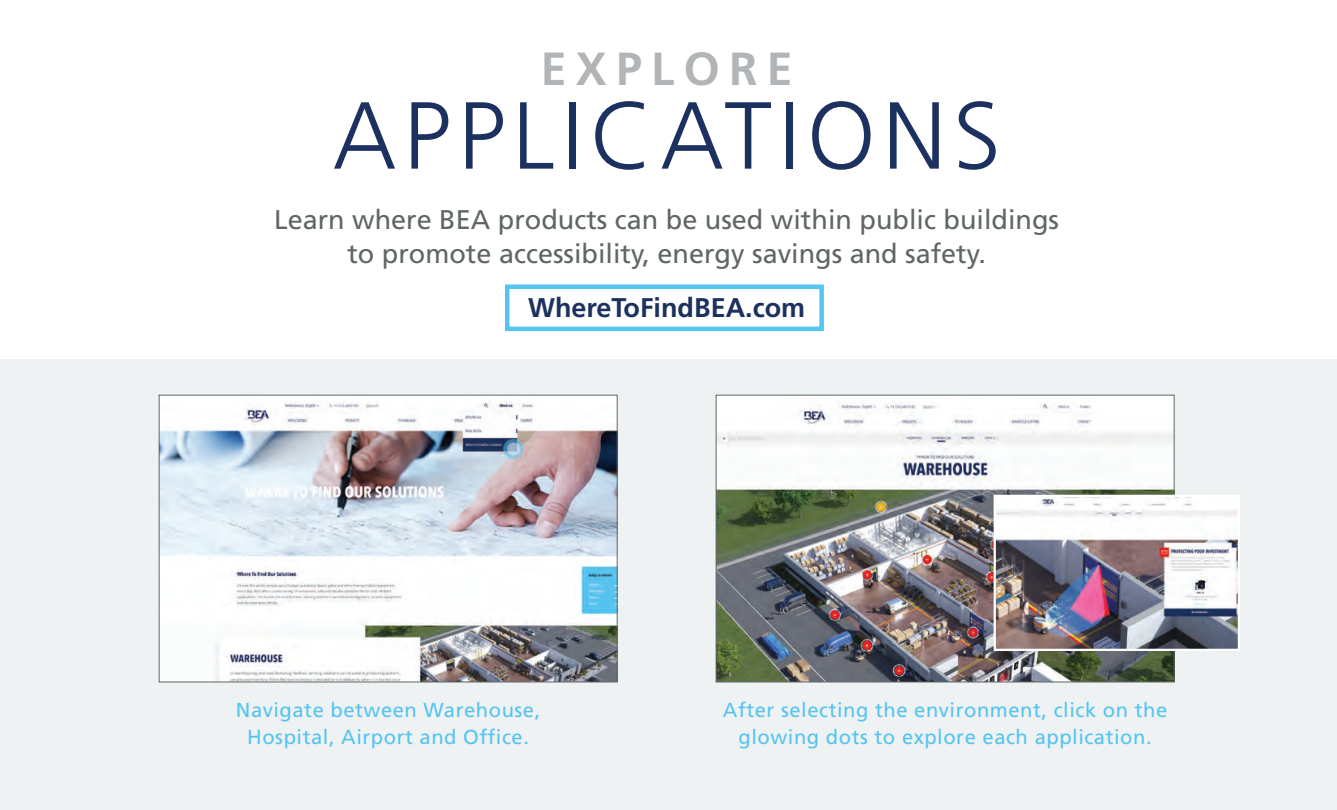
<style>
.page{position:relative;width:1337px;height:810px;background:#fff}
.page>*{position:absolute;margin:0;border:0;box-sizing:border-box;transform-origin:0 0}
.t1{font:300 94.95px "Frutiger LT Std";letter-spacing:.075em;color:#1c3160}
.t2{font:700 46.35px "Frutiger LT Std";letter-spacing:.2em;color:#b2b5b7}
.t3{font:27px/33.8px "Frutiger LT Std";color:#606667;text-align:center}
.t4{font:700 27px "Frutiger LT Std";color:#1c3160}
.t5{font:20.25px/27px "Frutiger LT Std";letter-spacing:.025em;color:#55c4f0;text-align:center}
</style>
<div class="page">
<div style="left:0;top:360px;width:1336px;height:450px;background:#eff2f3"></div>
<img style="left:161px;top:397px;width:454px;height:283px">
<div style="left:159px;top:395px;width:458px;height:287px;border:1px solid #606667"></div>
<img style="left:718px;top:397px;width:454px;height:283px">
<div style="left:716px;top:395px;width:458px;height:287px;border:1px solid #606667"></div>
<img style="left:996px;top:498px;width:241px;height:150px">
<div style="left:993px;top:495px;width:247px;height:156px;border:2px solid #fff"></div>
<div style="left:505px;top:284px;width:319px;height:47px;border:4px solid #55c4f0"></div>
<h2 class="t2" style="left:541px;top:42px;width:253px">EXPLORE</h2>
<h1 class="t1" style="left:333px;top:82px;width:669px">APPLICATIONS</h1>
<h3 class="t3" style="left:274px;top:203px;width:786px">Learn where BEA products can be used within public buildings to promote accessibility, energy savings and safety.</h3>
<h3 class="t4" style="left:528px;top:292px;width:279px">WhereToFindBEA.com</h3>
<p class="t5" style="left:236px;top:697px;width:306px">Navigate between Warehouse,<br>Hospital, Airport and Office.</p>
<p class="t5" style="left:723px;top:697px;width:446px">After selecting the environment, click on the glowing dots to explore each application.</p>
</div>
